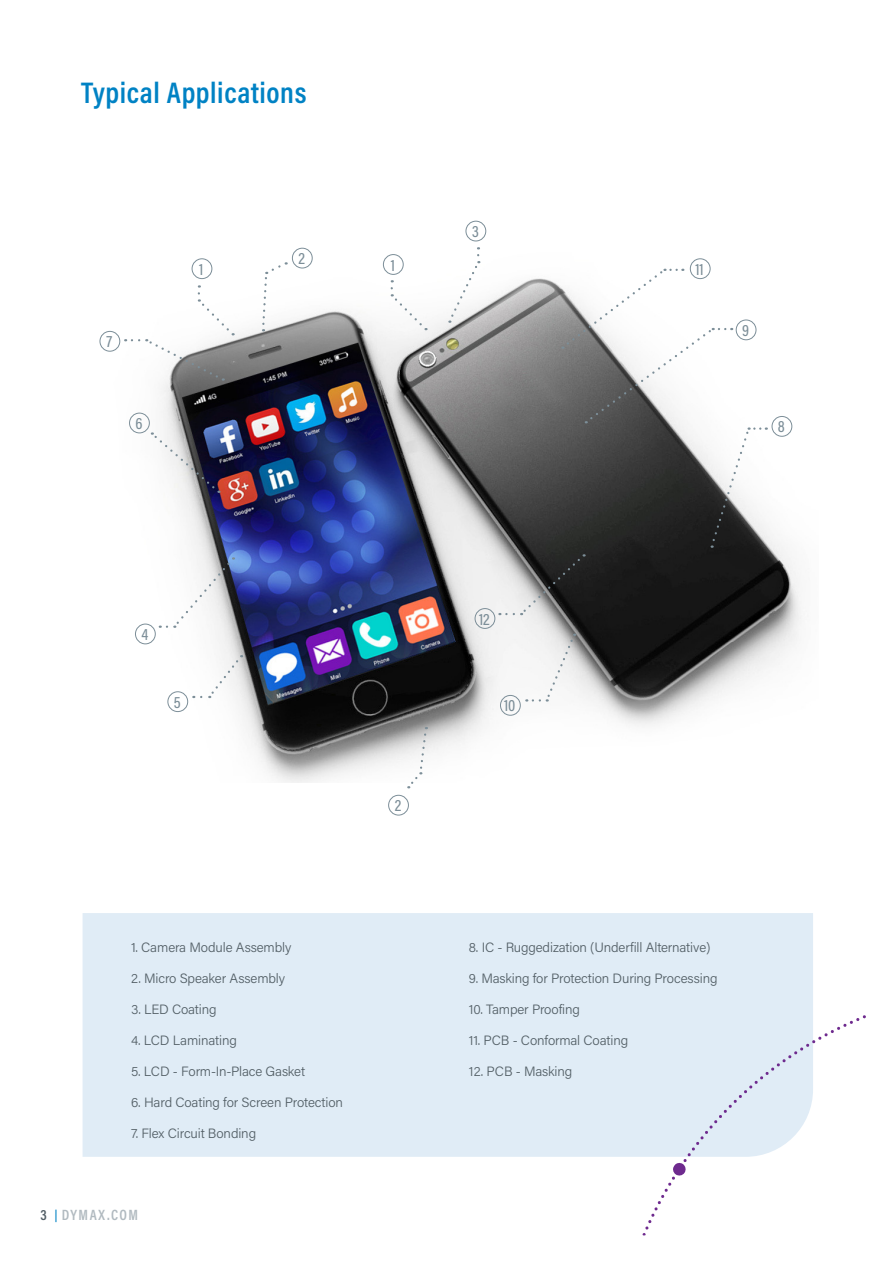
<style>
.page{position:relative;width:893px;height:1263px;background:#fff}
.page>*{position:absolute;margin:0;border:0;box-sizing:border-box;transform-origin:0 0}
.t1{font:600 30px "Acumin Pro Cond";letter-spacing:.02em;color:#0082c4}
.t2{font:500 16.5px "Acumin Pro Cond";color:#7c8e98}
.t3{font:600 15px "Acumin Pro Cond";letter-spacing:.1em;color:#b1bac0}
.t4{font:300 13.5px "Acumin Pro";letter-spacing:-.01em;color:#525e65}
.s1{color:#525e65}
.s2{font-size:12px;color:#0082c4}
</style>
<div class="page">
<div style="left:83px;top:913px;width:730px;height:244px;background:#e0ecf6"></div>
<img style="left:113px;top:252px;width:689px;height:531px">
<svg style="left:125px;top:339px;width:14px;height:2px"></svg>
<svg style="left:151px;top:432px;width:68px;height:61px"></svg>
<svg style="left:261px;top:262px;width:26px;height:69px"></svg>
<svg style="left:562px;top:269px;width:205px;height:279px"></svg>
<svg style="left:391px;top:294px;width:35px;height:36px"></svg>
<svg style="left:391px;top:280px;width:2px;height:8px"></svg>
<svg style="left:449px;top:261px;width:31px;height:62px"></svg>
<svg style="left:477px;top:247px;width:2px;height:8px"></svg>
<svg style="left:407px;top:727px;width:21px;height:61px"></svg>
<svg style="left:526px;top:634px;width:49px;height:67px"></svg>
<svg style="left:520px;top:554px;width:65px;height:61px;background:#535454"></svg>
<svg style="left:499px;top:613px;width:15px;height:2px"></svg>
<svg style="left:208px;top:655px;width:34px;height:43px"></svg>
<svg style="left:193px;top:696px;width:8px;height:2px"></svg>
<svg style="left:173px;top:557px;width:61px;height:71px"></svg>
<svg style="left:160px;top:625px;width:7px;height:3px"></svg>
<div style="left:135px;top:624px;width:21px;height:20px;border:1px solid #7c8e98;border-radius:50%"></div>
<svg style="left:146px;top:299px;width:88px;height:82px"></svg>
<svg style="left:198px;top:285px;width:2px;height:8px"></svg>
<div style="left:192px;top:258px;width:20px;height:21px;border:1px solid #7c8e98;border-radius:50%"></div>
<div style="left:292px;top:248px;width:21px;height:20px;border:1px solid #7c8e98;border-radius:50%"></div>
<div style="left:383px;top:254px;width:21px;height:21px;border:1px solid #7c8e98;border-radius:50%"></div>
<div style="left:100px;top:331px;width:20px;height:21px;border:1px solid #7c8e98;border-radius:50%"></div>
<div style="left:129px;top:413px;width:21px;height:20px;border:1px solid #7c8e98;border-radius:50%"></div>
<div style="left:466px;top:221px;width:20px;height:20px;border:1px solid #7c8e98;border-radius:50%"></div>
<div style="left:736px;top:320px;width:20px;height:20px;border:1px solid #7c8e98;border-radius:50%"></div>
<div style="left:772px;top:416px;width:20px;height:21px;border:1px solid #7c8e98;border-radius:50%"></div>
<div style="left:690px;top:258px;width:20px;height:21px;border:1px solid #7c8e98;border-radius:50%"></div>
<div style="left:500px;top:695px;width:21px;height:21px;border:1px solid #7c8e98;border-radius:50%"></div>
<div style="left:475px;top:608px;width:20px;height:21px;border:1px solid #7c8e98;border-radius:50%"></div>
<div style="left:388px;top:795px;width:21px;height:20px;border:1px solid #7c8e98;border-radius:50%"></div>
<div style="left:167px;top:691px;width:21px;height:21px;border:1px solid #7c8e98;border-radius:50%"></div>
<svg style="left:642px;top:1015px;width:224px;height:220px"></svg>
<h1 class="t1" style="left:81px;top:73px;width:227px">Typical Applications</h1>
<p class="t2" style="left:106px;top:331px;width:7px">7</p>
<p class="t2" style="left:135px;top:413px;width:9px">6</p>
<p class="t2" style="left:199px;top:258px;width:6px">1</p>
<p class="t2" style="left:299px;top:248px;width:8px">2</p>
<p class="t2" style="left:391px;top:254px;width:6px">1</p>
<p class="t2" style="left:472px;top:221px;width:8px">3</p>
<p class="t2" style="left:695px;top:258px;width:10px">11</p>
<p class="t2" style="left:742px;top:320px;width:8px">9</p>
<p class="t2" style="left:778px;top:416px;width:9px">8</p>
<p class="t2" style="left:141px;top:624px;width:8px">4</p>
<p class="t2" style="left:174px;top:691px;width:8px">5</p>
<p class="t4" style="left:131px;top:938px;width:162px">1. Camera Module Assembly</p>
<p class="t4" style="left:131px;top:969px;width:156px">2. Micro Speaker Assembly</p>
<p class="t4" style="left:131px;top:1000px;width:87px">3. LED Coating</p>
<p class="t4" style="left:131px;top:1031px;width:107px">4. LCD Laminating</p>
<p class="t4" style="left:131px;top:1062px;width:176px">5. LCD - Form-In-Place Gasket</p>
<p class="t4" style="left:131px;top:1093px;width:213px">6. Hard Coating for Screen Protection</p>
<p class="t4" style="left:131px;top:1124px;width:127px">7. Flex Circuit Bonding</p>
<p class="t3" style="left:40px;top:1205px;width:99px"><span class="s1">3</span> <span class="s2">|</span> DYMAX.COM</p>
<p class="t2" style="left:395px;top:795px;width:8px">2</p>
<p class="t2" style="left:479px;top:608px;width:12px">12</p>
<p class="t2" style="left:504px;top:695px;width:13px">10</p>
<p class="t4" style="left:469px;top:938px;width:243px">8. IC - Ruggedization (Underfill Alternative)</p>
<p class="t4" style="left:469px;top:969px;width:250px">9. Masking for Protection During Processing</p>
<p class="t4" style="left:469px;top:1000px;width:113px">10. Tamper Proofing</p>
<p class="t4" style="left:469px;top:1031px;width:161px">11. PCB - Conformal Coating</p>
<p class="t4" style="left:469px;top:1062px;width:105px">12. PCB - Masking</p>
</div>
